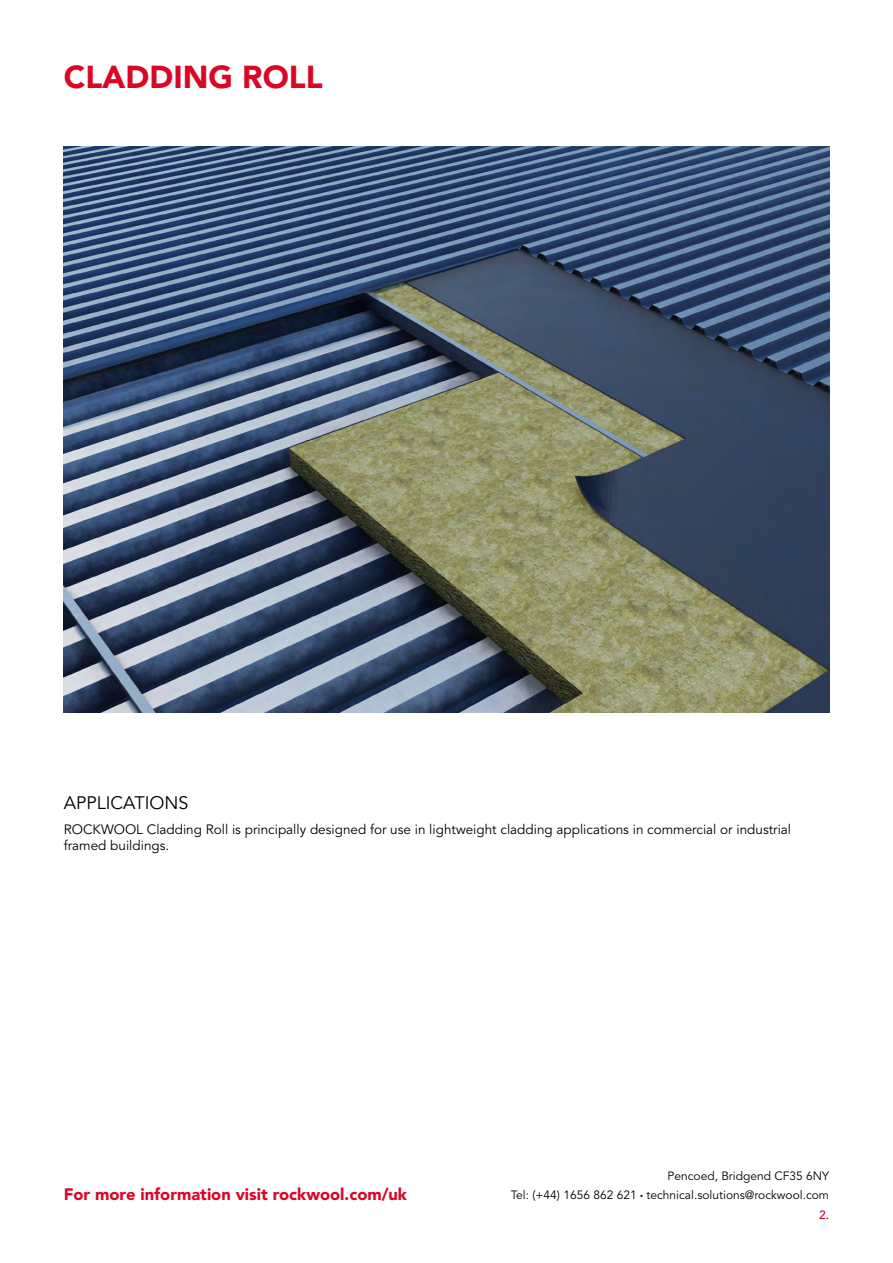
<style>
.page{position:relative;width:893px;height:1263px;background:#fff}
.page>*{position:absolute;margin:0;border:0;box-sizing:border-box;transform-origin:0 0}
.t1{font:900 31.5px "Avenir LT Std";color:#db0626}
.t2{font:18px "Avenir LT Std";color:#000}
.t3{font:900 16.5px "Avenir LT Std";color:#db0626}
.t4{font:13.5px/16.5px "Avenir LT Std";color:#000}
.t5{font:12px/19.2px "Avenir LT Std";color:#000;text-align:right}
.s1{font-size:6px}
.s2{font-weight:500;color:#db0626}
</style>
<div class="page">
<img style="left:64px;top:146px;width:765px;height:566px">
<h1 class="t1" style="left:64px;top:58px;width:260px">CLADDING ROLL</h1>
<h2 class="t2" style="left:64px;top:792px;width:126px">APPLICATIONS</h2>
<p class="t4" style="left:64px;top:821px;width:729px">ROCKWOOL Cladding Roll is principally designed for use in lightweight cladding applications in commercial or industrial framed buildings.</p>
<p class="t3" style="left:64px;top:1184px;width:345px">For more information visit rockwool.com/uk</p>
<p class="t5" style="left:511px;top:1167px;width:320px">Pencoed, Bridgend CF35 6NY<br>Tel: (+44) 1656 862 621 <span class="s1">•</span> technical.solutions@rockwool.com<br><span class="s2">2.</span></p>
</div>
